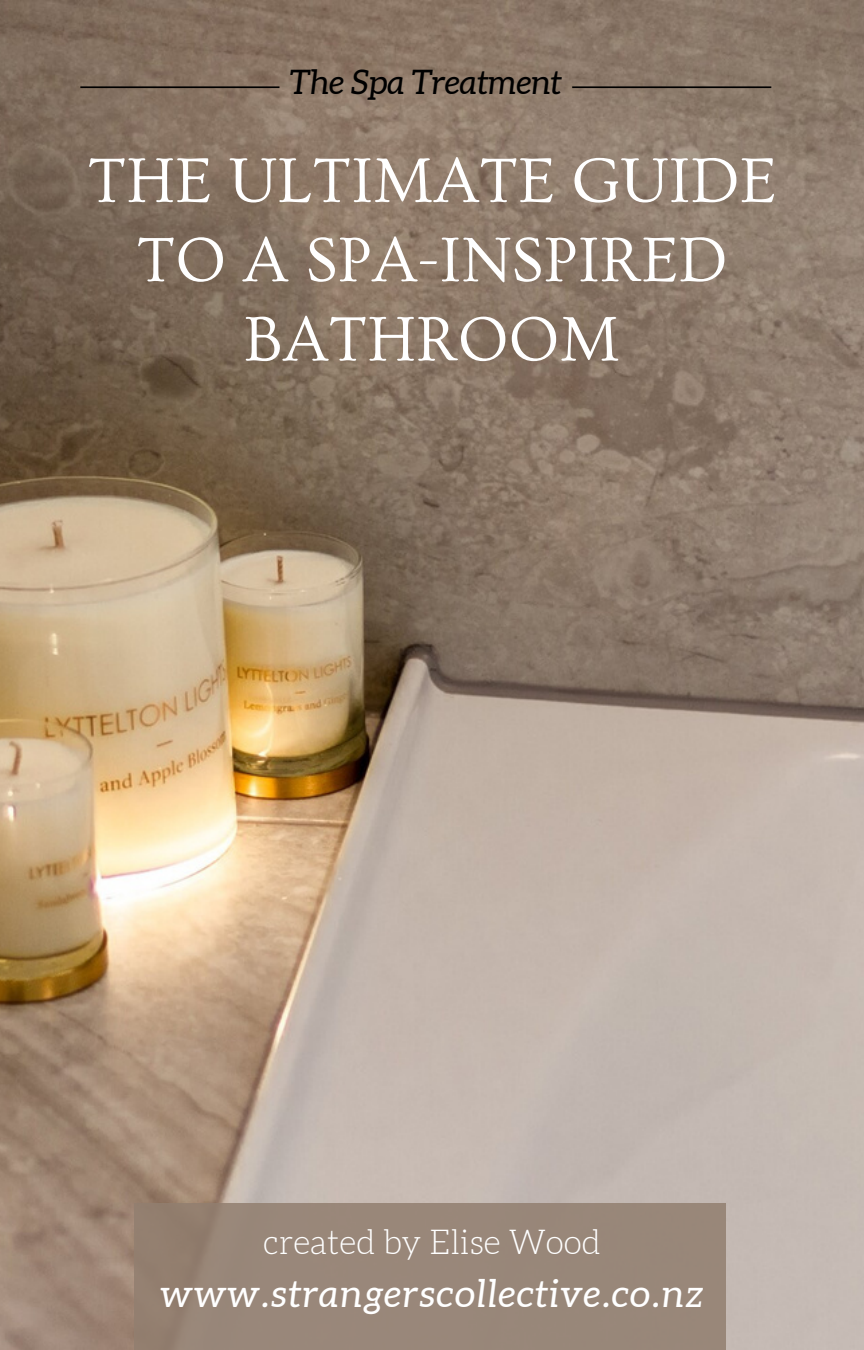
<style>
.page{position:relative;width:864px;height:1350px;background:#fff}
.page>*{position:absolute;margin:0;border:0;box-sizing:border-box;transform-origin:0 0}
.t1{font:65.7px/79.2px "Ovo";color:#fff;text-align:center}
.t2{font:italic 38.25px "Aleo";letter-spacing:.04em;color:#fff}
.t3{font:300 33.75px "Aleo";color:#fff}
.t4{font:italic 33.75px "Aleo";color:#000}
</style>
<div class="page">
<img style="left:0;top:0;width:864px;height:1350px">
<hr style="left:572px;top:86px;width:199px;height:2px;background:#000">
<hr style="left:80px;top:86px;width:199px;height:2px;background:#000">
<div style="left:134px;top:1203px;width:592px;height:147px;background:#998779"></div>
<p class="t4" style="left:290px;top:67px;width:273px">The Spa Treatment</p>
<p class="t1" style="left:87px;top:142px;width:691px">THE ULTIMATE GUIDE<br>TO A SPA-INSPIRED<br>BATHROOM</p>
<p class="t3" style="left:263px;top:1226px;width:339px">created by Elise Wood</p>
<p class="t2" style="left:161px;top:1276px;width:544px">www.strangerscollective.co.nz</p>
</div>
